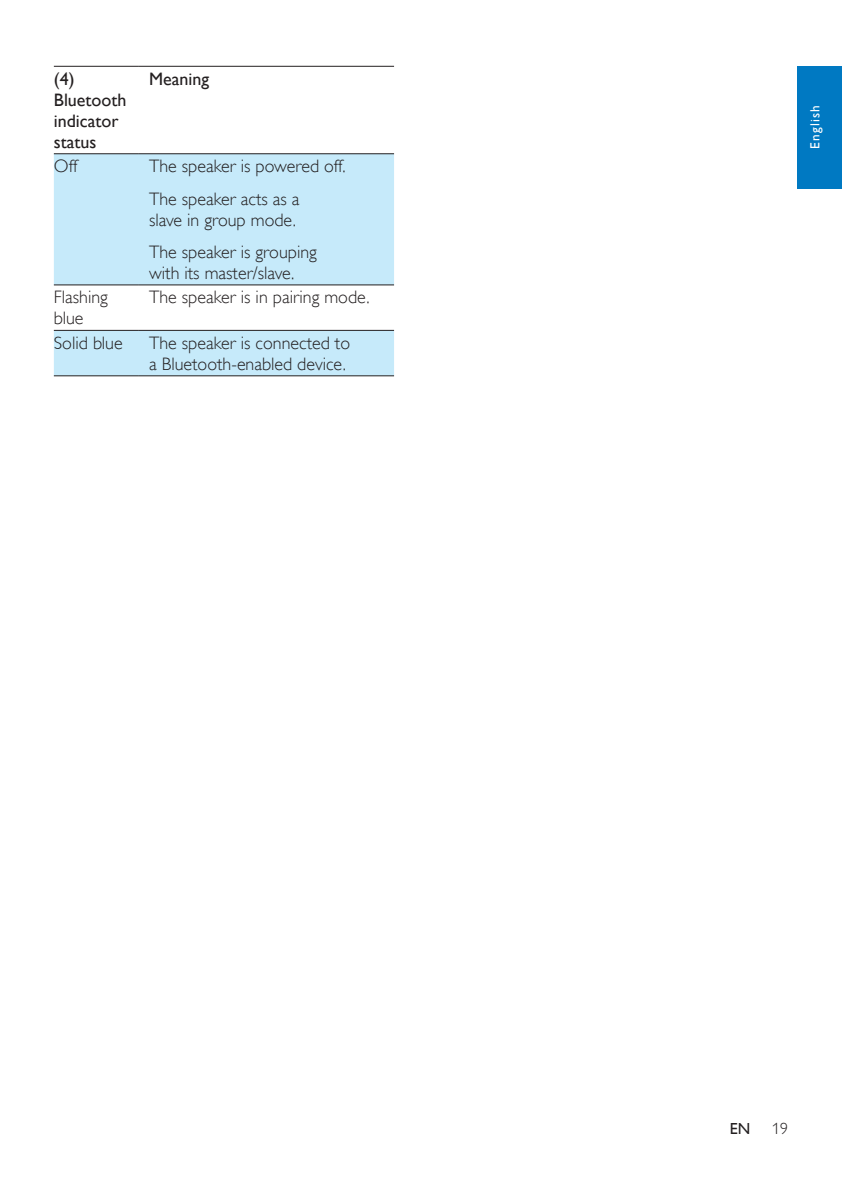
<style>
.page{position:relative;width:842px;height:1191px;background:#fff}
.page>*{position:absolute;margin:0;border:0;box-sizing:border-box;transform-origin:0 0}
.t1{font:18px/32.4px "Gill Sans Alt One WGL Light";color:#231f20}
.t2{font:18px/21px "Gill Sans Alt One WGL";color:#231f20}
.t3{font:16px "Gill Sans Alt One WGL Light";color:#231f20}
.t4{font:16px "Gill Sans Alt One WGL";color:#231f20}
.t5{font:13.2px "Gill Sans Alt One WGL";letter-spacing:.1em;color:#fff}
</style>
<div class="page">
<div style="left:797px;top:66px;width:45px;height:122px;background:#0079c2"></div>
<svg style="left:54px;top:154px;width:340px;height:221px;fill:#c6eafa"></svg>
<hr style="left:54px;top:66px;width:85px;height:1px;background:#231f20">
<hr style="left:139px;top:66px;width:255px;height:1px;background:#231f20">
<hr style="left:54px;top:153px;width:85px;height:1px;background:#231f20">
<hr style="left:139px;top:153px;width:255px;height:1px;background:#231f20">
<hr style="left:54px;top:284px;width:85px;height:1px;background:#231f20">
<hr style="left:139px;top:284px;width:255px;height:1px;background:#231f20">
<hr style="left:54px;top:330px;width:85px;height:1px;background:#231f20">
<hr style="left:139px;top:330px;width:255px;height:1px;background:#231f20">
<hr style="left:54px;top:375px;width:85px;height:1px;background:#231f20">
<hr style="left:139px;top:375px;width:255px;height:1px;background:#231f20">
<p class="t2" style="left:54px;top:68px;width:74px">(4)<br>Bluetooth indicator status</p>
<p class="t2" style="left:149px;top:68px;width:61px">Meaning</p>
<p class="t1" style="left:54px;top:150px;width:25px">Off</p>
<p class="t1" style="left:149px;top:150px;width:198px">The speaker is powered off.<br>The speaker acts as a</p>
<p class="t1" style="left:149px;top:203px;width:169px">slave in group mode.<br>The speaker is grouping</p>
<p class="t1" style="left:149px;top:257px;width:147px">with its master/slave.</p>
<p class="t1" style="left:54px;top:287px;width:56px;line-height:21px">Flashing blue</p>
<p class="t1" style="left:149px;top:281px;width:222px">The speaker is in pairing mode.</p>
<p class="t1" style="left:54px;top:327px;width:70px">Solid blue</p>
<p class="t1" style="left:149px;top:332px;width:202px;line-height:21px">The speaker is connected to a Bluetooth-enabled device.</p>
<p class="t5" style="left:806px;top:149px;width:46px;rotate:-90deg">English</p>
<p class="t4" style="left:730px;top:1118px;width:22px">EN</p>
<p class="t3" style="left:772px;top:1118px;width:17px">19</p>
</div>
